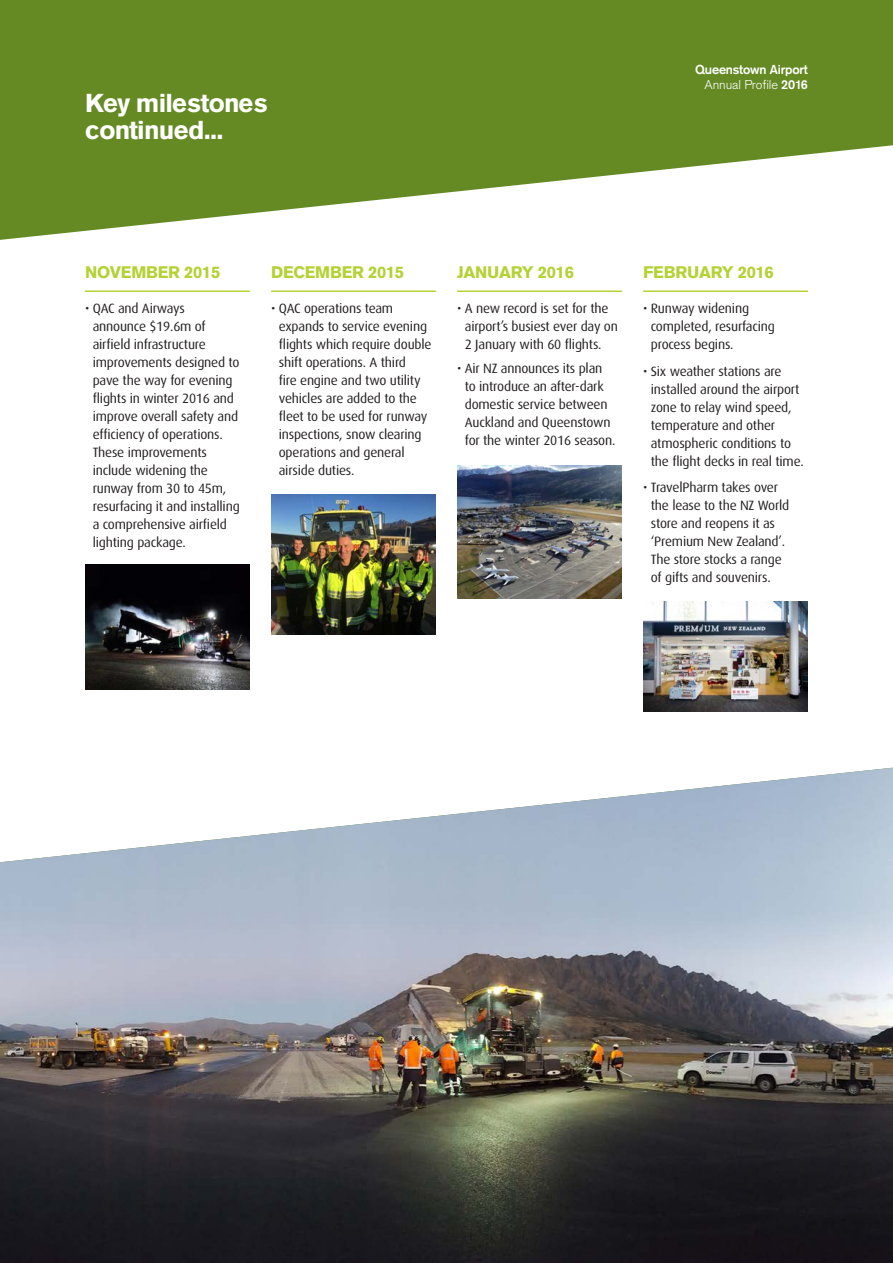
<style>
.page{position:relative;width:893px;height:1263px;background:#fff}
.page>*{position:absolute;margin:0;border:0;box-sizing:border-box;transform-origin:0 0}
.t1{font:900 25.5px/27px "Akzidenz Grotesk";letter-spacing:-.03em;color:#fff}
.t2{font:900 16.5px "Akzidenz Grotesk";letter-spacing:-.015em;color:#b3d234}
.t3{font:13.5px/18px "Dax";letter-spacing:-.015em;color:#231f20}
.t4{font:700 12.75px "Akzidenz Grotesk";letter-spacing:-.01em;color:#fff}
.t5{font:300 12.75px "Akzidenz Grotesk BE";letter-spacing:-.01em;color:#fff}
.s1{font-family:"Akzidenz Grotesk";font-weight:700}
</style>
<div class="page">
<svg style="left:0;top:0;width:893px;height:240px;fill:#658a24"></svg>
<hr style="left:457px;top:290px;width:165px;height:2px;background:#b3d234">
<hr style="left:85px;top:290px;width:165px;height:2px;background:#b3d234">
<hr style="left:643px;top:290px;width:165px;height:2px;background:#b3d234">
<hr style="left:271px;top:290px;width:165px;height:2px;background:#b3d234">
<img style="left:0;top:768px;width:893px;height:495px">
<img style="left:85px;top:565px;width:165px;height:124px">
<img style="left:271px;top:495px;width:165px;height:139px">
<img style="left:457px;top:465px;width:165px;height:133px">
<img style="left:643px;top:601px;width:165px;height:110px">
<h1 class="t1" style="left:85px;top:90px;width:184px">Key milestones continued...</h1>
<p class="t4" style="left:695px;top:62px;width:114px">Queenstown Airport</p>
<p class="t5" style="left:705px;top:77px;width:105px">Annual Profile <span class="s1">2016</span></p>
<p class="t2" style="left:85px;top:262px;width:137px">NOVEMBER 2015</p>
<p class="t3" style="left:93px;top:300px;width:149px;text-indent:-8px">• QAC and Airways announce $19.6m of airfield infrastructure improvements designed to pave the way for evening flights in winter 2016 and improve overall safety and efficiency of operations.<br>These improvements include widening the runway from 30 to 45m, resurfacing it and installing a comprehensive airfield lighting package.</p>
<p class="t2" style="left:271px;top:262px;width:135px">DECEMBER 2015</p>
<p class="t3" style="left:279px;top:300px;width:154px;text-indent:-8px">• QAC operations team expands to service evening flights which require double shift operations. A third<br>fire engine and two utility vehicles are added to the fleet to be used for runway inspections, snow clearing operations and general airside duties.</p>
<p class="t2" style="left:457px;top:262px;width:118px">JANUARY 2016</p>
<p class="t3" style="left:465px;top:300px;width:155px;text-indent:-8px">• A new record is set for the airport’s busiest ever day on<br>2 January with 60 flights.</p>
<p class="t3" style="left:465px;top:360px;width:152px;text-indent:-8px">• Air NZ announces its plan to introduce an after-dark domestic service between<br>Auckland and Queenstown for the winter 2016 season.</p>
<p class="t2" style="left:643px;top:262px;width:132px">FEBRUARY 2016</p>
<p class="t3" style="left:651px;top:300px;width:126px;text-indent:-8px">• Runway widening completed, resurfacing process begins.</p>
<p class="t3" style="left:651px;top:362px;width:154px;text-indent:-8px">• Six weather stations are installed around the airport zone to relay wind speed, temperature and other atmospheric conditions to the flight decks in real time.</p>
<p class="t3" style="left:651px;top:478px;width:140px;text-indent:-8px">• TravelPharm takes over the lease to the NZ World store and reopens it as ‘Premium New Zealand’.<br>The store stocks a range of gifts and souvenirs.</p>
</div>
